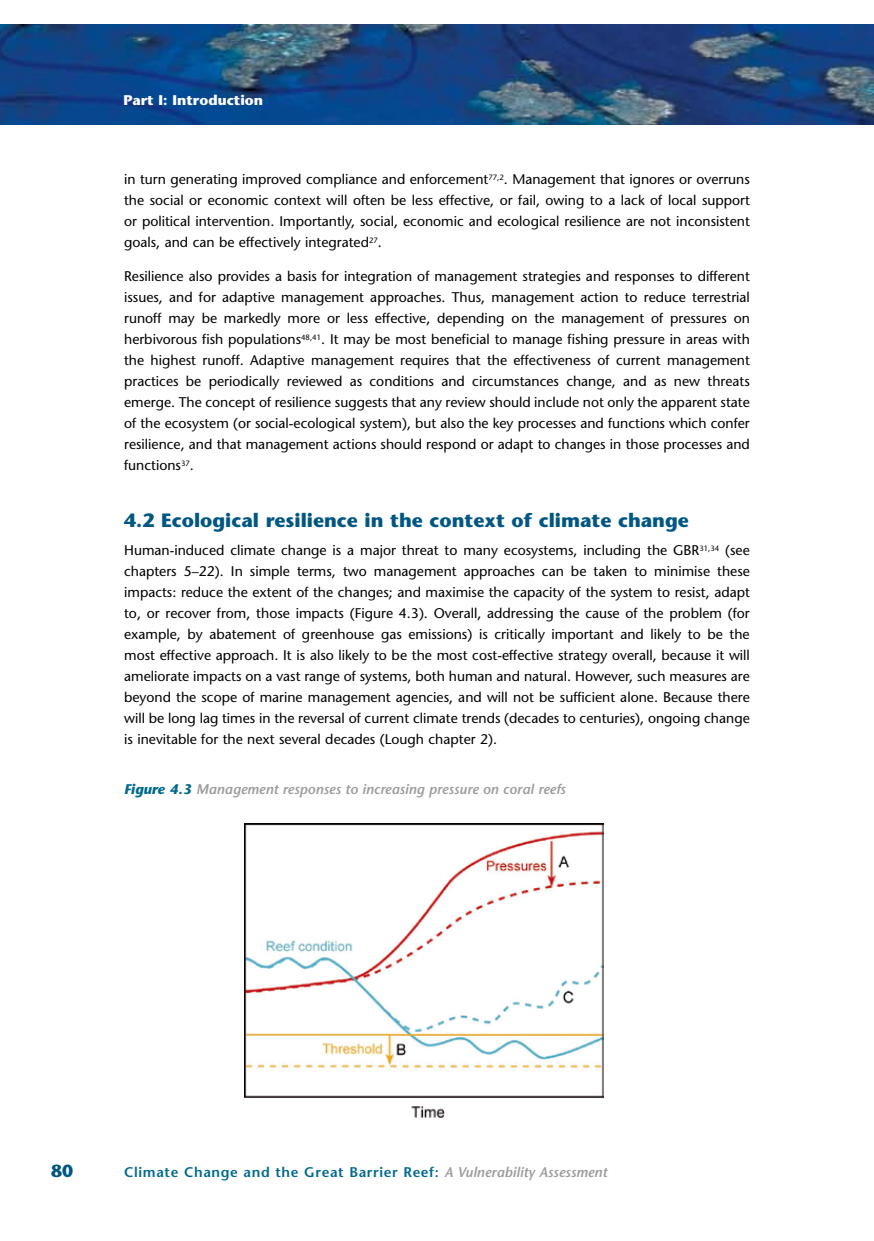
<style>
.page{position:relative;width:874px;height:1241px;background:#fff}
.page>*{position:absolute;margin:0;border:0;box-sizing:border-box;transform-origin:0 0}
.t1{font:700 19.25px "Stone Sans";color:#005782}
.t2{font:700 17.5px "Stone Sans";color:#005782}
.t3{font:14px/21px "Stone Sans";color:#000;text-align:justify}
.t4{font:600 14px "Stone Sans";letter-spacing:.045em;color:#006a8d}
.t5{font:italic 600 14px "Stone Sans";color:#9c9d9f}
.t6{font:700 14px "Stone Sans";color:#fff}
.s1{font-weight:700;color:#006a8d}
.s2{font-style:italic;color:#9c9d9f}
</style>
<div class="page">
<img style="left:0;top:25px;width:874px;height:99px">
<img style="left:244px;top:823px;width:359px;height:296px">
<p class="t6" style="left:123px;top:92px;width:141px">Part I: Introduction</p>
<p class="t3" style="left:124px;top:169px;width:627px">in turn generating improved compliance and enforcement<sup>77,2</sup>. Management that ignores or overruns the social or economic context will often be less effective, or fail, owing to a lack of local support or political intervention. Importantly, social, economic and ecological resilience are not inconsistent goals, and can be effectively integrated<sup>27</sup>.</p>
<p class="t3" style="left:124px;top:265px;width:627px">Resilience also provides a basis for integration of management strategies and responses to different issues, and for adaptive management approaches. Thus, management action to reduce terrestrial runoff may be markedly more or less effective, depending on the management of pressures on herbivorous fish populations<sup>48,41</sup>. It may be most beneficial to manage fishing pressure in areas with the highest runoff. Adaptive management requires that the effectiveness of current management practices be periodically reviewed as conditions and circumstances change, and as new threats emerge. The concept of resilience suggests that any review should include not only the apparent state of the ecosystem (or social-ecological system), but also the key processes and functions which confer resilience, and that management actions should respond or adapt to changes in those processes and functions<sup>37</sup>.</p>
<h1 class="t1" style="left:124px;top:508px;width:566px">4.2 Ecological resilience in the context of climate change</h1>
<p class="t3" style="left:124px;top:539px;width:627px">Human-induced climate change is a major threat to many ecosystems, including the GBR<sup>31,34</sup> (see chapters 5–22). In simple terms, two management approaches can be taken to minimise these impacts: reduce the extent of the changes; and maximise the capacity of the system to resist, adapt to, or recover from, those impacts (Figure 4.3). Overall, addressing the cause of the problem (for example, by abatement of greenhouse gas emissions) is critically important and likely to be the most effective approach. It is also likely to be the most cost-effective strategy overall, because it will ameliorate impacts on a vast range of systems, both human and natural. However, such measures are beyond the scope of marine management agencies, and will not be sufficient alone. Because there will be long lag times in the reversal of current climate trends (decades to centuries), ongoing change is inevitable for the next several decades (Lough chapter 2).</p>
<p class="t5" style="left:124px;top:780px;width:442px"><span class="s1">Figure 4.3</span> Management responses to increasing pressure on coral reefs</p>
<p class="t2" style="left:51px;top:1160px;width:24px">80</p>
<p class="t4" style="left:124px;top:1163px;width:484px">Climate Change and the Great Barrier Reef: <span class="s2">A Vulnerability Assessment</span></p>
</div>
